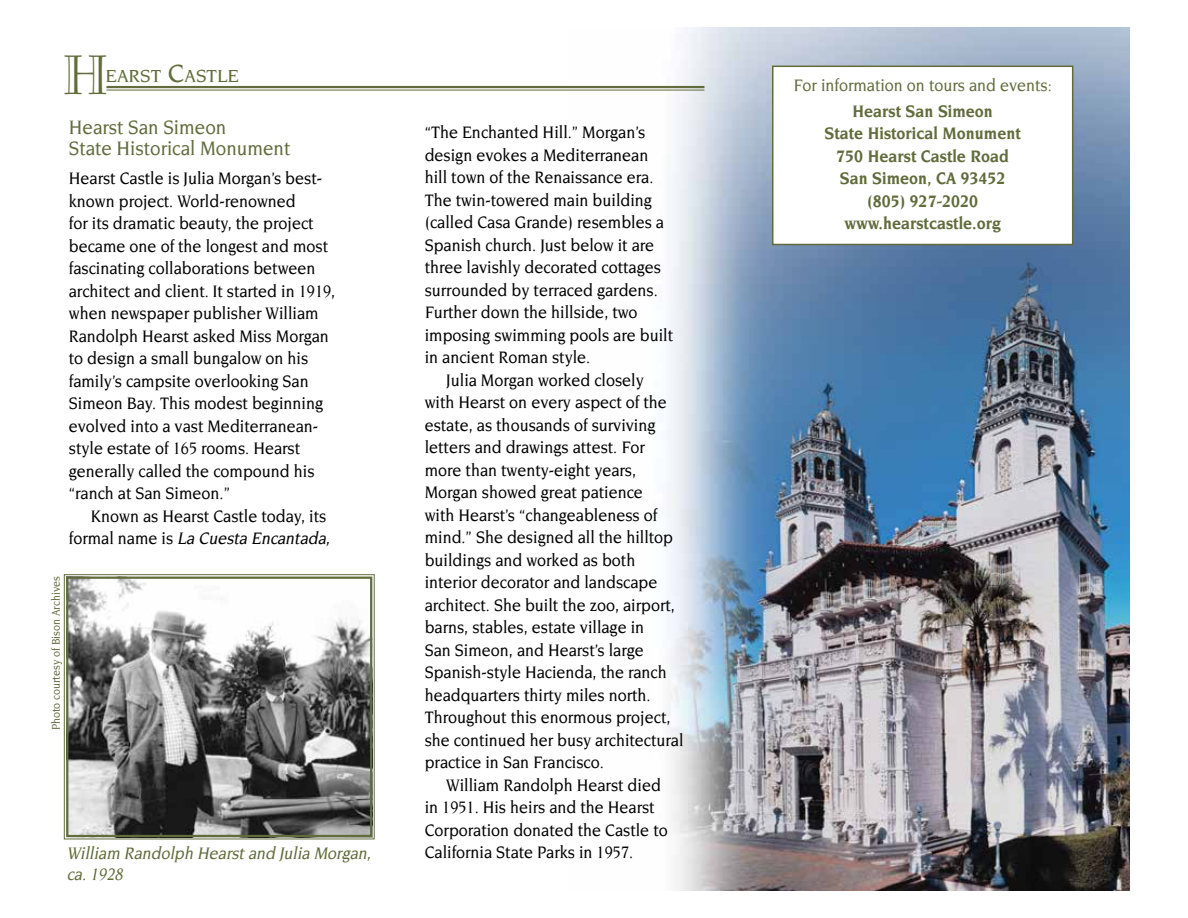
<style>
.page{position:relative;width:1188px;height:918px;background:#fff}
.page>*{position:absolute;margin:0;border:0;box-sizing:border-box;transform-origin:0 0}
.t1{font:54px "Smaragd LT Std";color:#616b3b;scale:.9 1}
.t2{font:500 21px/21px "Novarese";color:#616b3b;scale:.9 1}
.t3{font:500 18.9px "Novarese";color:#616b3b}
.t4{font:500 18px/22.5px "Novarese";color:#000;scale:.9 1}
.t5{font:700 18px/22.5px "Novarese";color:#616b3b;text-align:center;scale:.9 1}
.t6{font:500 18px/25.8px "Novarese";color:#616b3b;text-align:center;scale:.9 1}
.t7{font:italic 500 18px/21.6px "Novarese";color:#616b3b;scale:.9 1}
.t8{font:500 12px "Novarese";color:#616b3b;scale:.9 1}
.s1{font-size:27px}
.s2{font-style:italic}
.s3{font-weight:700}
</style>
<div class="page">
<img style="left:569px;top:27px;width:561px;height:864px">
<div style="left:772px;top:66px;width:301px;height:179px;background:#fff;border:2px solid #616b3b"></div>
<hr style="left:107px;top:90px;width:597px;height:1px;background:#616b3b">
<hr style="left:107px;top:86px;width:597px;height:2px;background:#616b3b">
<svg style="left:64px;top:574px;width:311px;height:266px"></svg>
<h2 class="t1" style="left:62px;top:42px;width:54px">H</h2>
<h2 class="t3" style="left:106px;top:66px;width:135px">EARST <span class="s1">C</span>ASTLE</h2>
<p class="t2" style="left:69px;top:116px;width:248px">Hearst San Simeon<br>State Historical Monument</p>
<p class="t4" style="left:69px;top:167px;width:297px">Hearst Castle is Julia Morgan’s best&shy;known project. World-renowned<br>for its dramatic beauty, the project became one of the longest and most fascinating collaborations between architect and client. It started in 1919, when newspaper publisher William Randolph Hearst asked Miss Morgan to design a small bungalow on his family’s campsite overlooking San Simeon Bay. This modest beginning evolved into a vast Mediterranean&shy;style estate of 165 rooms. Hearst generally called the compound his “ranch at San Simeon.”</p>
<p class="t4" style="left:69px;top:504px;width:295px;text-indent:22px">Known as Hearst Castle today, its fo r m a l n a m e i s <span class="s2">La Cuesta Encantada,</span></p>
<p class="t8" style="left:49px;top:730px;width:173px;rotate:-90deg">Photo courtesy of Bison Archives</p>
<p class="t7" style="left:67px;top:842px;width:343px">William Randolph Hearstand Julia Morgan, ca.1928</p>
<p class="t4" style="left:425px;top:121px;width:277px">“The Enchanted Hill.” Morgan’s design evokes a Mediterranean hill town of the Renaissance era.<br>The twin-towered main building (called Casa Grande) resembles a<br>Spanish church. Just below it are three lavishly decorated cottages surrounded by terraced gardens.<br>Further down the hillside, two imposing swimming pools are built in ancient Roman style.</p>
<p class="t4" style="left:425px;top:368px;width:289px;text-indent:22px">Julia Morgan worked closely<br>with Hearst on every aspect of the estate, as thousands of surviving letters and drawings attest. For more than twenty-eight years, Morgan showed great patience<br>with Hearst’s “changeableness of mind.” She designed all the hilltop buildings and worked as both interior decorator and landscape architect. She built the zoo, airport, barns, stables, estate village in<br>San Simeon, and Hearst’s large Spanish-style Hacienda, the ranch headquarters thirty miles north.<br>Throughout this enormous project, she continued her busy architectural practice in San Francisco.</p>
<p class="t4" style="left:425px;top:773px;width:272px;text-indent:22px">William Randolph Hearst died in 1951. His heirs and the Hearst<br>Corporation donated the Castle to<br>California State Parks in 1957.</p>
<p class="t6" style="left:794px;top:72px;width:289px">For information on tours and events:<br><span class="s3">Hearst San Simeon</span></p>
<p class="t5" style="left:825px;top:122px;width:220px">State Historical Monument<br>750 Hearst Castle Road<br>San Simeon, CA 93452 (805) 927-2020 www.hearstcastle.org</p>
</div>
